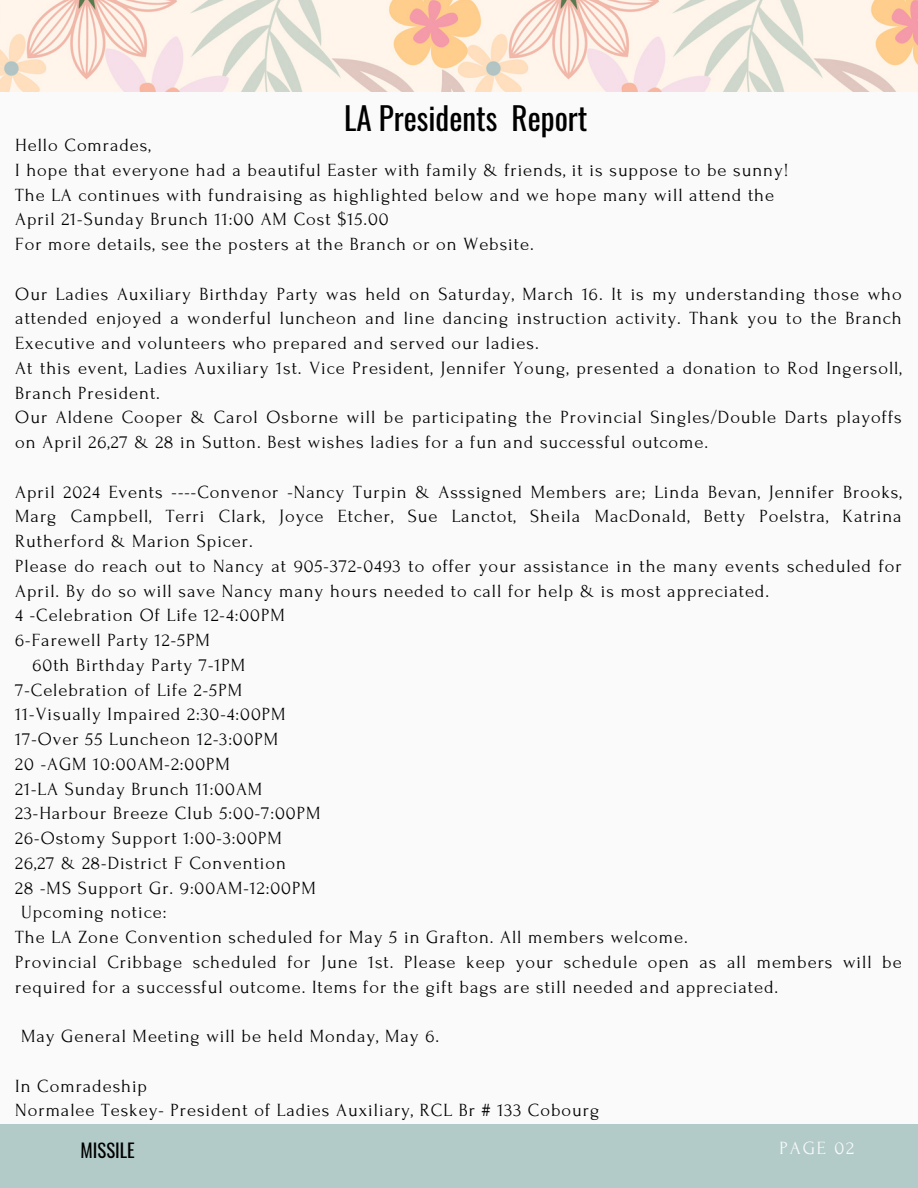
<style>
.page{position:relative;width:918px;height:1188px;background:#fafafa}
.page>*{position:absolute;margin:0;border:0;box-sizing:border-box;transform-origin:0 0}
.t1{font:31.2px "Oswald";color:#000}
.t2{font:18.75px "Oswald";color:#000}
.t3{font:18.6px/24.8px "Forum";letter-spacing:.05em;color:#000}
.t4{font:18.6px "Forum";letter-spacing:.1em;color:#fafafa}
</style>
<div class="page">
<div style="left:0;top:1124px;width:918px;height:64px;background:#b2cbc9"></div>
<img style="left:0;top:0;width:918px;height:92px">
<h1 class="t1" style="left:344px;top:94px;width:245px">LA Presidents Report</h1>
<p class="t3" style="left:15px;top:133px;width:775px">Hello Comrades,<br>I hope that everyone had a beautiful Easter with family &amp; friends, it is suppose to be sunny!<br>The LA continues with fundraising as highlighted below and we hope many will attend the April 21-Sunday Brunch 11:00 AM Cost $15.00<br>For more details, see the posters at the Branch or on Website.</p>
<p class="t3" style="left:15px;top:281px;width:888px">Our Ladies Auxiliary Birthday Party was held on Saturday, March 16. It is my understanding those who attended enjoyed a wonderful luncheon and line dancing instruction activity. Thank you to the Branch Executive and volunteers who prepared and served our ladies.<br>At this event, Ladies Auxiliary 1st. Vice President, Jennifer Young, presented a donation to Rod Ingersoll, Branch President.<br>Our Aldene Cooper &amp; Carol Osborne will be participating the Provincial Singles/Double Darts playoffs on April 26,27 &amp; 28 in Sutton. Best wishes ladies for a fun and successful outcome.</p>
<p class="t3" style="left:15px;top:479px;width:888px">April 2024 Events ----Convenor -Nancy Turpin &amp; Asssigned Members are; Linda Bevan, Jennifer Brooks,</p>
<p class="t3" style="left:15px;top:504px;width:888px">Marg Campbell, Terri Clark, Joyce Etcher, Sue Lanctot, Sheila MacDonald, Betty Poelstra, Katrina</p>
<p class="t3" style="left:15px;top:529px;width:239px">Rutherford &amp; Marion Spicer.</p>
<p class="t3" style="left:15px;top:554px;width:888px">Please do reach out to Nancy at 905-372-0493 to offer your assistance in the many events scheduled for</p>
<p class="t3" style="left:15px;top:578px;width:755px">April. By do so will save Nancy many hours needed to call for help &amp; is most appreciated.</p>
<p class="t3" style="left:15px;top:603px;width:271px">4 -Celebration Of Life 12-4:00PM</p>
<p class="t3" style="left:15px;top:628px;width:196px">6-Farewell Party 12-5PM</p>
<p class="t3" style="left:33px;top:653px;width:214px">60th Birthday Party 7-1PM</p>
<p class="t3" style="left:15px;top:677px;width:228px">7-Celebration of Life 2-5PM</p>
<p class="t3" style="left:15px;top:702px;width:272px">11-Visually Impaired 2:30-4:00PM</p>
<p class="t3" style="left:15px;top:727px;width:265px">17-Over 55 Luncheon 12-3:00PM</p>
<p class="t3" style="left:15px;top:752px;width:216px">20 -AGM 10:00AM-2:00PM</p>
<p class="t3" style="left:15px;top:776px;width:249px">21-LA Sunday Brunch 11:00AM</p>
<p class="t3" style="left:15px;top:801px;width:307px">23-Harbour Breeze Club 5:00-7:00PM</p>
<p class="t3" style="left:15px;top:826px;width:268px">26-Ostomy Support 1:00-3:00PM</p>
<p class="t3" style="left:15px;top:851px;width:272px">26,27 &amp; 28-District F Convention</p>
<p class="t3" style="left:15px;top:875px;width:302px">28 -MS Support Gr. 9:00AM-12:00PM</p>
<p class="t3" style="left:21px;top:900px;width:147px">Upcoming notice:</p>
<p class="t3" style="left:15px;top:925px;width:674px">The LA Zone Convention scheduled for May 5 in Grafton. All members welcome.</p>
<p class="t3" style="left:15px;top:950px;width:888px">Provincial Cribbage scheduled for June 1st. Please keep your schedule open as all members will be</p>
<p class="t3" style="left:15px;top:974px;width:764px">required for a successful outcome. Items for the gift bags are still needed and appreciated.</p>
<p class="t3" style="left:21px;top:1024px;width:420px">May General Meeting will be held Monday, May 6.</p>
<p class="t3" style="left:15px;top:1073px;width:585px">In Comradeship<br>Normalee Teskey- President of Ladies Auxiliary, RCL Br # 133 Cobourg</p>
<p class="t2" style="left:81px;top:1136px;width:56px">MISSILE</p>
<p class="t4" style="left:780px;top:1138px;width:76px">PAGE 02</p>
</div>
